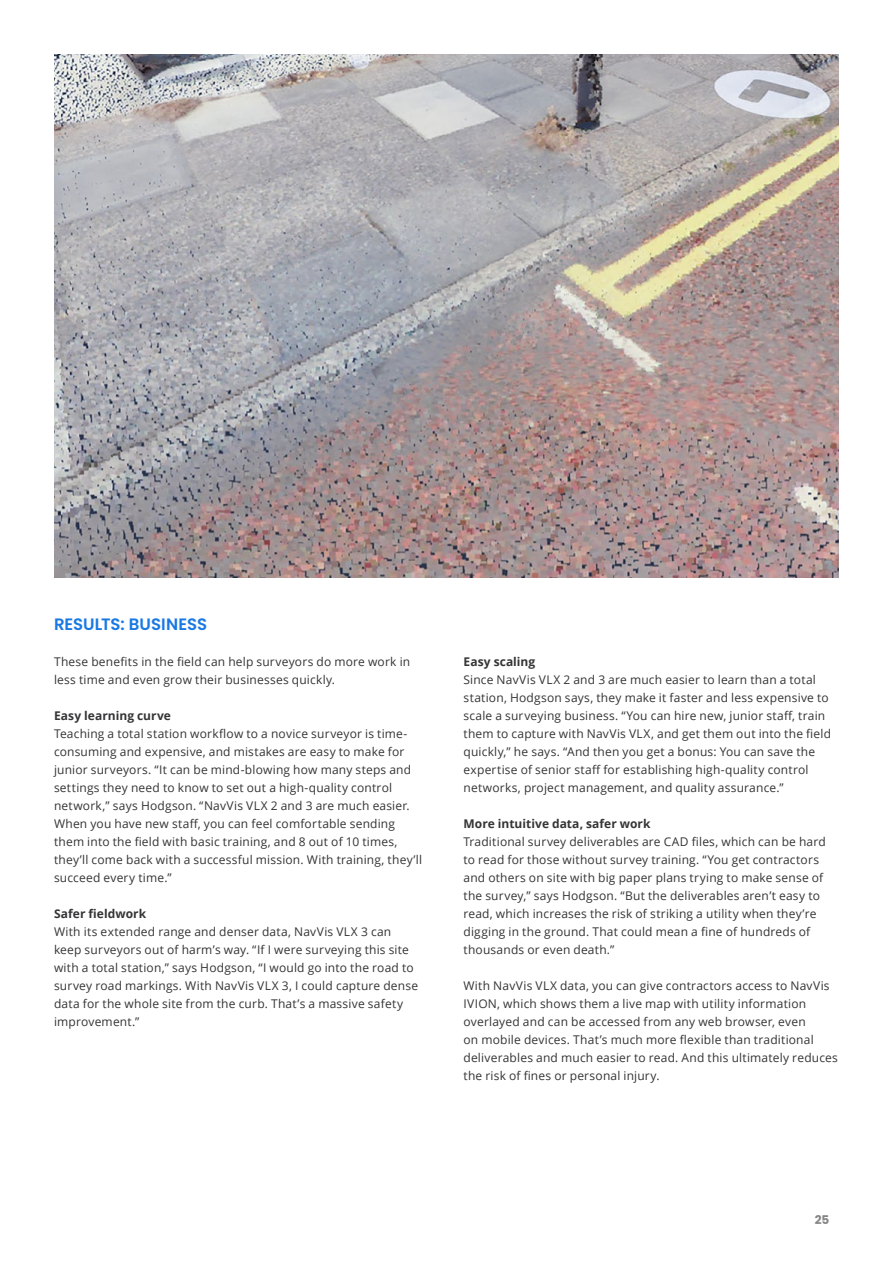
<style>
.page{position:relative;width:893px;height:1263px;background:#fff}
.page>*{position:absolute;margin:0;border:0;box-sizing:border-box;transform-origin:0 0}
.t1{font:600 16.5px "Poppins";color:#1979e4}
.t2{font:12px/18px "Open Sans";letter-spacing:.015em;color:#353436}
.t3{font:700 12px "Open Sans";letter-spacing:.005em;color:#353436}
.t4{font:700 12px "Poppins";color:#868586}
</style>
<div class="page">
<img style="left:54px;top:54px;width:785px;height:523px">
<h1 class="t1" style="left:54px;top:615px;width:155px">RESULTS: BUSINESS</h1>
<p class="t2" style="left:54px;top:652px;width:358px">These benefits in the field can help surveyors do more work in less time and even grow their businesses quickly.</p>
<p class="t3" style="left:54px;top:707px;width:118px">Easy learning curve</p>
<p class="t2" style="left:54px;top:724px;width:370px">Teaching a total station workflow to a novice surveyor is time&shy;consuming and expensive, and mistakes are easy to make for junior surveyors. “It can be mind-blowing how many steps and settings they need to know to set out a high-quality control network,” says Hodgson. “NavVis VLX 2 and 3 are much easier.<br>When you have new staff, you can feel comfortable sending them into the field with basic training, and 8 out of 10 times, they’ll come back with a successful mission. With training, they’ll succeed every time.”</p>
<p class="t3" style="left:54px;top:905px;width:94px">Safer fieldwork</p>
<p class="t2" style="left:54px;top:922px;width:366px">With its extended range and denser data, NavVis VLX 3 can keep surveyors out of harm’s way. “If I were surveying this site with a total station,” says Hodgson, “I would go into the road to survey road markings. With NavVis VLX 3, I could capture dense data for the whole site from the curb. That’s a massive safety improvement.”</p>
<p class="t3" style="left:463px;top:653px;width:73px">Easy scaling</p>
<p class="t2" style="left:463px;top:670px;width:369px">Since NavVis VLX 2 and 3 are much easier to learn than a total station, Hodgson says, they make it faster and less expensive to scale a surveying business. “You can hire new, junior staff, train them to capture with NavVis VLX, and get them out into the field quickly,” he says. “And then you get a bonus: You can save the expertise of senior staff for establishing high-quality control networks, project management, and quality assurance.”</p>
<p class="t3" style="left:463px;top:815px;width:188px">More intuitive data, safer work</p>
<p class="t2" style="left:463px;top:832px;width:364px">Traditional survey deliverables are CAD files, which can be hard to read for those without survey training. “You get contractors and others on site with big paper plans trying to make sense of the survey,” says Hodgson. “But the deliverables aren’t easy to read, which increases the risk of striking a utility when they’re digging in the ground. That could mean a fine of hundreds of thousands or even death.”</p>
<p class="t2" style="left:463px;top:976px;width:376px">With NavVis VLX data, you can give contractors access to NavVis IVION, which shows them a live map with utility information overlayed and can be accessed from any web browser, even<br>on mobile devices. That’s much more flexible than traditional deliverables and much easier to read. And this ultimately reduces the risk of fines or personal injury.</p>
<p class="t4" style="left:815px;top:1213px;width:16px">25</p>
</div>
